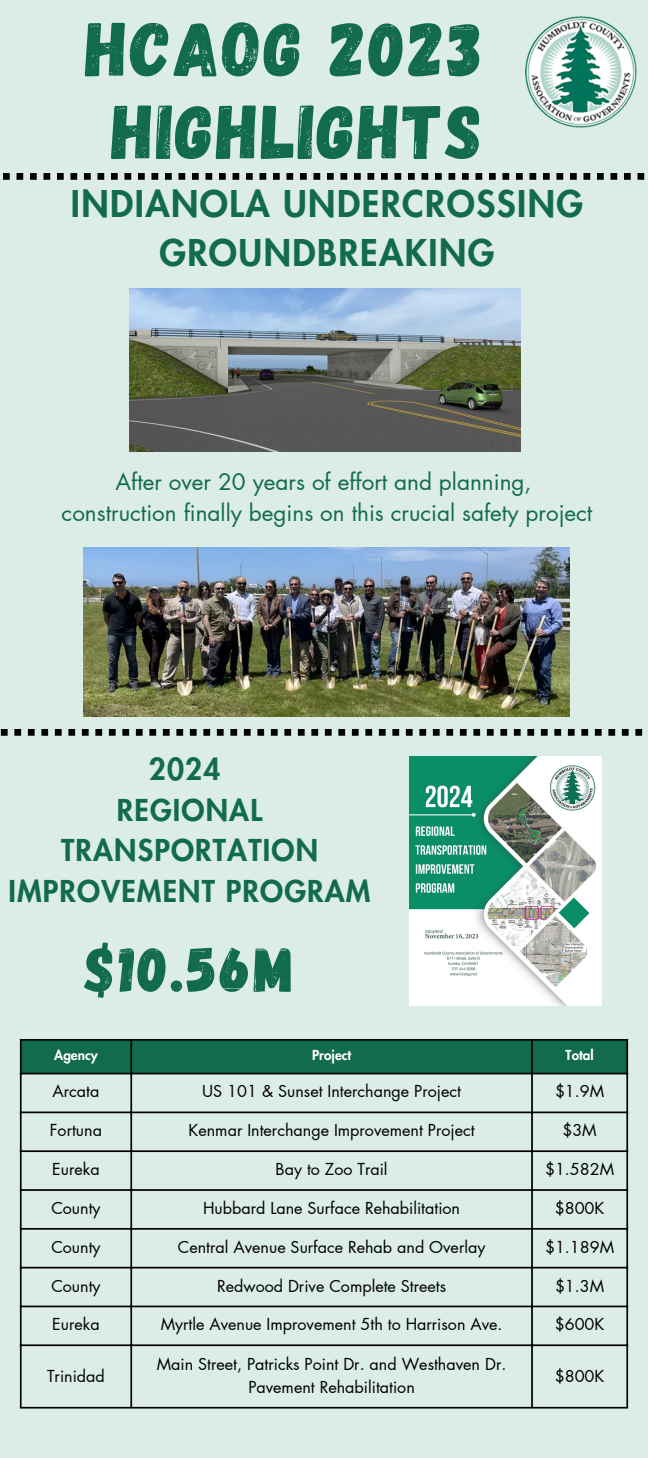
<style>
.page{position:relative;width:648px;height:1458px;background:#dbede6}
.page>*{position:absolute;margin:0;border:0;box-sizing:border-box;transform-origin:0 0}
.t1{font:76.5px "Gagalin";letter-spacing:.03em;color:#136b4e}
.t2{font:63px "Gagalin";color:#136b4e}
.t3{font:800 36px/49.1px "Futura LT Pro";letter-spacing:.04em;color:#136b4e;text-align:center}
.t4{font:800 29.47px/40.5px "Futura LT Pro";letter-spacing:.04em;color:#136b4e;text-align:center}
.t5{font:22.5px "Futura LT Pro";color:#136b4e}
.t6{font:16.2px/22.5px "Futura LT Pro";color:#000;text-align:center}
.t7{font:800 13.5px "Futura LT Pro";color:#fff}
</style>
<div class="page">
<img style="left:525px;top:16px;width:111px;height:112px">
<svg style="left:0;top:729px;width:643px;height:7px"></svg>
<svg style="left:3px;top:173px;width:642px;height:7px"></svg>
<img style="left:409px;top:756px;width:193px;height:250px">
<img style="left:84px;top:548px;width:486px;height:168px">
<img style="left:129px;top:288px;width:392px;height:164px">
<div style="left:22px;top:1041px;width:604px;height:32px;background:#136b4e"></div>
<hr style="left:20px;top:1041px;width:2px;height:366px;background:#000">
<hr style="left:130px;top:1041px;width:2px;height:366px;background:#000">
<hr style="left:531px;top:1041px;width:2px;height:366px;background:#000">
<hr style="left:626px;top:1041px;width:2px;height:366px;background:#000">
<hr style="left:20px;top:1039px;width:608px;height:2px;background:#000">
<hr style="left:20px;top:1073px;width:608px;height:1px;background:#000">
<hr style="left:20px;top:1112px;width:608px;height:1px;background:#000">
<hr style="left:20px;top:1150px;width:608px;height:2px;background:#000">
<hr style="left:20px;top:1189px;width:608px;height:2px;background:#000">
<hr style="left:20px;top:1228px;width:608px;height:2px;background:#000">
<hr style="left:20px;top:1267px;width:608px;height:1px;background:#000">
<hr style="left:20px;top:1306px;width:608px;height:1px;background:#000">
<hr style="left:20px;top:1344px;width:608px;height:2px;background:#000">
<hr style="left:20px;top:1407px;width:608px;height:2px;background:#000">
<p class="t1" style="left:86px;top:0;width:399px">HCAOG 2023</p>
<p class="t1" style="left:112px;top:82px;width:372px">HIGHLIGHTS</p>
<p class="t3" style="left:71px;top:181px;width:514px">INDIANOLA UNDERCROSSING<br>GROUNDBREAKING</p>
<p class="t5" style="left:115px;top:472px;width:418px">After over 20 years of effort and planning,</p>
<p class="t5" style="left:62px;top:502px;width:532px">construction finally begins on this crucial safety project</p>
<p class="t4" style="left:149px;top:750px;width:73px">2024</p>
<p class="t4" style="left:8px;top:791px;width:364px">REGIONAL<br>TRANSPORTATION<br>IMPROVEMENT PROGRAM</p>
<p class="t2" style="left:85px;top:929px;width:210px">$10.56M</p>
<p class="t7" style="left:54px;top:1049px;width:45px">Agency</p>
<p class="t7" style="left:312px;top:1049px;width:41px">Project</p>
<p class="t7" style="left:566px;top:1049px;width:30px">Total</p>
<p class="t6" style="left:53px;top:1081px;width:48px">Arcata</p>
<p class="t6" style="left:202px;top:1081px;width:260px">US 101 &amp; Sunset Interchange Project</p>
<p class="t6" style="left:555px;top:1081px;width:51px">$1.9M</p>
<p class="t6" style="left:50px;top:1120px;width:54px">Fortuna</p>
<p class="t6" style="left:189px;top:1120px;width:288px">Kenmar Interchange Improvement Project</p>
<p class="t6" style="left:562px;top:1120px;width:36px">$3M</p>
<p class="t6" style="left:52px;top:1159px;width:49px">Eureka</p>
<p class="t6" style="left:276px;top:1159px;width:114px">Bay to Zoo Trail</p>
<p class="t6" style="left:545px;top:1159px;width:71px">$1.582M</p>
<p class="t6" style="left:51px;top:1197px;width:51px">County</p>
<p class="t6" style="left:203px;top:1197px;width:259px">Hubbard Lane Surface Rehabilitation</p>
<p class="t6" style="left:555px;top:1197px;width:51px">$800K</p>
<p class="t6" style="left:51px;top:1236px;width:51px">County</p>
<p class="t6" style="left:178px;top:1236px;width:309px">Central Avenue Surface Rehab and Overlay</p>
<p class="t6" style="left:545px;top:1236px;width:71px">$1.189M</p>
<p class="t6" style="left:51px;top:1275px;width:51px">County</p>
<p class="t6" style="left:217px;top:1275px;width:231px">Redwood Drive Complete Streets</p>
<p class="t6" style="left:555px;top:1275px;width:51px">$1.3M</p>
<p class="t6" style="left:52px;top:1314px;width:49px">Eureka</p>
<p class="t6" style="left:161px;top:1314px;width:343px">Myrtle Avenue Improvement 5th to Harrison Ave.</p>
<p class="t6" style="left:555px;top:1314px;width:51px">$600K</p>
<p class="t6" style="left:47px;top:1365px;width:59px">Trinidad</p>
<p class="t6" style="left:157px;top:1354px;width:351px">Main Street, Patricks Point Dr. and Westhaven Dr.<br>Pavement Rehabilitation</p>
<p class="t6" style="left:555px;top:1365px;width:51px">$800K</p>
</div>
